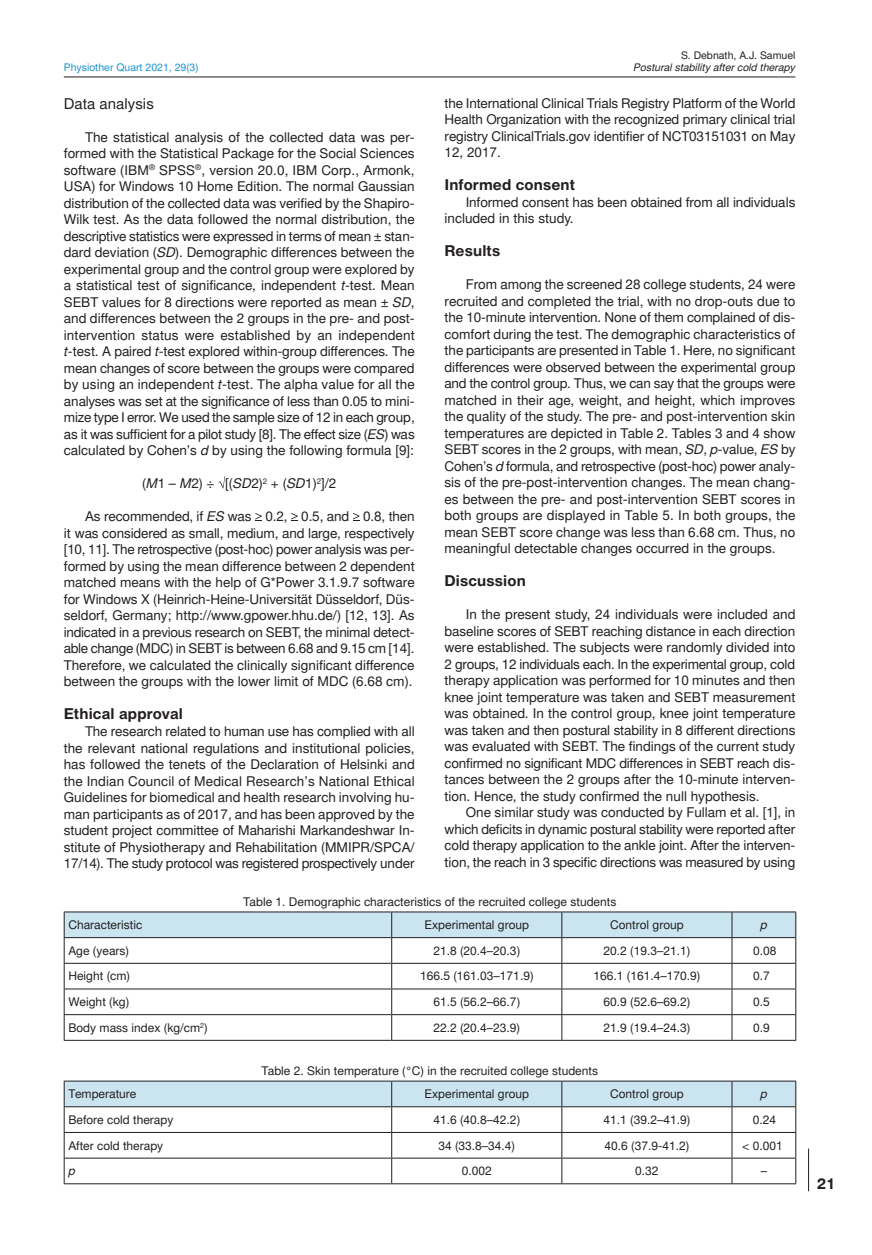
<style>
.page{position:relative;width:872px;height:1255px;background:#fff}
.page>*{position:absolute;margin:0;border:0;box-sizing:border-box;transform-origin:0 0}
.t1{font:700 15px "Switzer EFN";letter-spacing:.01em;color:#231f20}
.t2{font:15px "Switzer EFN";letter-spacing:.005em;color:#231f20}
.t3{font:13.5px/16.5px "Switzer EFN";color:#231f20;text-align:justify}
.t4{font:12px "Switzer EFN";color:#231f20}
.t5{font:italic 12px "Switzer EFN";color:#231f20}
.t6{font:italic 10.5px "Switzer EFN";color:#231f20}
.t7{font:10.5px "Switzer EFN";color:#1c94d2}
.t8{font:10.5px "Switzer EFN";color:#231f20}
.s1{font-style:italic}
</style>
<div class="page">
<hr style="left:808px;top:1148px;width:1px;height:43px;background:#231f20">
<hr style="left:64px;top:77px;width:731px;height:1px;background:#231f20">
<svg style="left:218px;top:476px;width:7px;height:13px"></svg>
<svg style="left:255px;top:513px;width:7px;height:8px"></svg>
<svg style="left:291px;top:513px;width:7px;height:8px"></svg>
<svg style="left:353px;top:513px;width:6px;height:8px"></svg>
<svg style="left:64px;top:911px;width:732px;height:128px"></svg>
<hr style="left:64px;top:1039px;width:328px;height:1px;background:#231f20">
<hr style="left:392px;top:1039px;width:170px;height:1px;background:#231f20">
<hr style="left:562px;top:1039px;width:170px;height:1px;background:#231f20">
<hr style="left:732px;top:1039px;width:64px;height:1px;background:#231f20">
<hr style="left:64px;top:1080px;width:328px;height:1px;background:#231f20">
<hr style="left:392px;top:1080px;width:170px;height:1px;background:#231f20">
<hr style="left:562px;top:1080px;width:170px;height:1px;background:#231f20">
<hr style="left:732px;top:1080px;width:64px;height:1px;background:#231f20">
<svg style="left:64px;top:1081px;width:732px;height:102px"></svg>
<hr style="left:64px;top:1183px;width:328px;height:1px;background:#231f20">
<hr style="left:392px;top:1183px;width:170px;height:1px;background:#231f20">
<hr style="left:562px;top:1183px;width:170px;height:1px;background:#231f20">
<hr style="left:732px;top:1183px;width:64px;height:1px;background:#231f20">
<p class="t8" style="left:681px;top:49px;width:116px">S. Debnath, A.J. Samuel</p>
<p class="t6" style="left:633px;top:61px;width:163px">Postural stability after cold therapy</p>
<p class="t7" style="left:64px;top:61px;width:136px">Physiother Quart 2021, 29(3)</p>
<p class="t2" style="left:64px;top:95px;width:91px">Data analysis</p>
<p class="t3" style="left:64px;top:129px;width:352px;text-indent:21px">The statistical analysis of the collected data was per&shy;formed with the Statistical Package for the Social Sciences software (I BM<sup>®</sup> SPSS<sup>®</sup>, version 20.0, I BM Corp., Armonk, USA) for Windows 10 Home Edition. The normal Gaussian distribution of the collected data was verified by the Shapiro-Wilk test. As the data followed the normal distribution, the descriptive statistics were expressed in terms of mean ± stan&shy;dard deviation (<span class="s1">SD</span>). Demographic differences between the experimental group and the control group were explored by a statistical test of significance, independent <span class="s1">t</span>-test. Mean SEBT values for 8 directions were reported as mean ± <span class="s1">SD</span>, and differences between the 2 groups in the pre- and post&shy;intervention status were established by an independent <span class="s1">t</span>-test. A paired <span class="s1">t</span>-test explored within-group differences. The mean changes of score between the groups were compared by using an independent <span class="s1">t</span>-test. The alpha value for all the analyses was set at the significance of less than 0.05 to mini&shy;mize type I error. We used the sample size of 12 in each group, as it was sufficient for a pilot study [8]. The effect size (<span class="s1">ES</span>) was calculated by Cohen’s <span class="s1">d</span> by using the following formula [9]:</p>
<p class="t3" style="left:142px;top:475px;width:196px">(<span class="s1">M</span>1 – <span class="s1">M</span>2) ÷ [(<span class="s1">SD</span>2)<sup>2</sup> + (<span class="s1">SD</span>1)<sup>2</sup>]/2</p>
<p class="t3" style="left:64px;top:508px;width:352px;text-indent:21px">As recommended, if <span class="s1">ES</span> was 0.2, 0.5, and 0.8, then it was considered as small, medium, and large, respectively [10, 11]. The retrospective (post-hoc) power analysis was per&shy;formed by using the mean difference between 2 dependent matched means with the help of G*Power 3.1.9.7 software for Windows X (Heinrich-Heine-Universität Düsseldorf, Düs&shy;seldorf, Germany; http://www.gpower.hhu.de/) [12, 13]. As indicated in a previous research on SEBT, the minimal detect&shy;able change (MDC) in SEBT is between 6.68 and 9.15 cm [14].<br>Therefore, we calculated the clinically significant difference between the groups with the lower limit of MDC (6.68 cm).</p>
<p class="t1" style="left:64px;top:705px;width:121px">Ethical approval</p>
<p class="t3" style="left:64px;top:723px;width:352px;text-indent:21px">The research related to human use has complied with all the relevant national regulations and institutional policies, has followed the tenets of the Declaration of Helsinki and the I ndian Council of Medical Research’s National Ethical Guidelines for biomedical and health research involving hu&shy;man participants as of 2017, and has been approved by the student project committee of Maharishi Markandeshwar I n&shy;stitute of Physiotherapy and Rehabilitation (MMI PR/SPCA/ 17/14). The study protocol was registered prospectively under</p>
<p class="t3" style="left:444px;top:95px;width:352px">the I nternational Clinical Trials Registry Platform of the World Health Organization with the recognized primary clinical trial registry ClinicalTrials.gov identifier of NCT03151031 on May 12, 2017.</p>
<p class="t1" style="left:444px;top:175px;width:132px">Informed consent</p>
<p class="t3" style="left:444px;top:194px;width:352px;text-indent:21px">I nformed consent has been obtained from all individuals included in this study.</p>
<p class="t1" style="left:444px;top:241px;width:57px">Results</p>
<p class="t3" style="left:444px;top:276px;width:352px;text-indent:21px">From among the screened 28 college students, 24 were recruited and completed the trial, with no drop-outs due to the 10-minute intervention. None of them complained of dis&shy;comfort during the test. The demographic characteristics of the participants are presented in Table 1. Here, no significant differences were observed between the experimental group and the control group. Thus, we can say that the groups were matched in their age, weight, and height, which improves the quality of the study. The pre- and post-intervention skin temperatures are depicted in Table 2. Tables 3 and 4 show SEBT scores in the 2 groups, with mean, <span class="s1">SD</span>, <span class="s1">p</span>-value, <span class="s1">ES</span> by Cohen’s <span class="s1">d</span> formula, and retrospective (post-hoc) power analy&shy;sis of the pre-post-intervention changes. The mean chang&shy;es between the pre- and post-intervention SEBT scores in both groups are displayed in Table 5. I n both groups, the mean SEBT score change was less than 6.68 cm. Thus, no meaningful detectable changes occurred in the groups.</p>
<p class="t1" style="left:444px;top:571px;width:83px">Discussion</p>
<p class="t3" style="left:444px;top:606px;width:352px;text-indent:21px">I n the present study, 24 individuals were included and baseline scores of SEBT reaching distance in each direction were established. The subjects were randomly divided into 2 groups, 12 individuals each. I n the experimental group, cold therapy application was performed for 10 minutes and then knee joint temperature was taken and SEBT measurement was obtained. I n the control group, knee joint temperature was taken and then postural stability in 8 different directions was evaluated with SEBT. The findings of the current study confirmed no significant MDC differences in SEBT reach dis&shy;tances between the 2 groups after the 10-minute interven&shy;tion. Hence, the study confirmed the null hypothesis.</p>
<p class="t3" style="left:444px;top:804px;width:352px;text-indent:21px">One similar study was conducted by Fullam et al. [1], in which deficits in dynamic postural stability were reported after cold therapy application to the ankle joint. After the interven&shy;tion, the reach in 3 specific directions was measured by using</p>
<p class="t4" style="left:243px;top:894px;width:375px">Table 1. Demographic characteristics of the recruited college students</p>
<p class="t4" style="left:68px;top:917px;width:75px">Characteristic</p>
<p class="t4" style="left:424px;top:917px;width:106px">Experimental group</p>
<p class="t4" style="left:610px;top:917px;width:75px">Control group</p>
<p class="t5" style="left:760px;top:917px;width:8px">p</p>
<p class="t4" style="left:68px;top:943px;width:62px">Age (years)</p>
<p class="t4" style="left:433px;top:943px;width:88px">21.8 (20.4–20.3)</p>
<p class="t4" style="left:603px;top:943px;width:88px">20.2 (19.3–21.1)</p>
<p class="t4" style="left:753px;top:943px;width:25px">0.08</p>
<p class="t4" style="left:68px;top:969px;width:63px">Height (cm)</p>
<p class="t4" style="left:420px;top:969px;width:115px">166.5 (161.03–171.9)</p>
<p class="t4" style="left:593px;top:969px;width:108px">166.1 (161.4–170.9)</p>
<p class="t4" style="left:753px;top:969px;width:18px">0.7</p>
<p class="t4" style="left:68px;top:994px;width:62px">Weight (kg)</p>
<p class="t4" style="left:433px;top:994px;width:88px">61.5 (56.2–66.7)</p>
<p class="t4" style="left:603px;top:994px;width:88px">60.9 (52.6–69.2)</p>
<p class="t4" style="left:753px;top:994px;width:18px">0.5</p>
<p class="t4" style="left:68px;top:1020px;width:141px">Body mass index (kg/cm<sup>2</sup>)</p>
<p class="t4" style="left:433px;top:1020px;width:88px">22.2 (20.4–23.9)</p>
<p class="t4" style="left:603px;top:1020px;width:88px">21.9 (19.4–24.3)</p>
<p class="t4" style="left:753px;top:1020px;width:18px">0.9</p>
<p class="t4" style="left:261px;top:1063px;width:338px">Table 2. Skin temperature (°C) in the recruited college students</p>
<p class="t4" style="left:68px;top:1086px;width:69px">Temperature</p>
<p class="t4" style="left:424px;top:1086px;width:106px">Experimental group</p>
<p class="t4" style="left:610px;top:1086px;width:75px">Control group</p>
<p class="t5" style="left:760px;top:1086px;width:8px">p</p>
<p class="t4" style="left:68px;top:1112px;width:106px">Before cold therapy</p>
<p class="t4" style="left:433px;top:1112px;width:88px">41.6 (40.8–42.2)</p>
<p class="t4" style="left:603px;top:1112px;width:88px">41.1 (39.2–41.9)</p>
<p class="t4" style="left:752px;top:1112px;width:25px">0.24</p>
<p class="t4" style="left:68px;top:1138px;width:96px">After cold therapy</p>
<p class="t4" style="left:438px;top:1138px;width:78px">34 (33.8–34.4)</p>
<p class="t4" style="left:604px;top:1138px;width:86px">40.6 (37.9-41.2)</p>
<p class="t4" style="left:742px;top:1138px;width:42px">&lt; 0.001</p>
<p class="t5" style="left:68px;top:1163px;width:8px">p</p>
<p class="t4" style="left:462px;top:1163px;width:32px">0.002</p>
<p class="t4" style="left:635px;top:1163px;width:25px">0.32</p>
<p class="t4" style="left:760px;top:1163px;width:8px">–</p>
<p class="t1" style="left:817px;top:1173px;width:20px">21</p>
</div>
